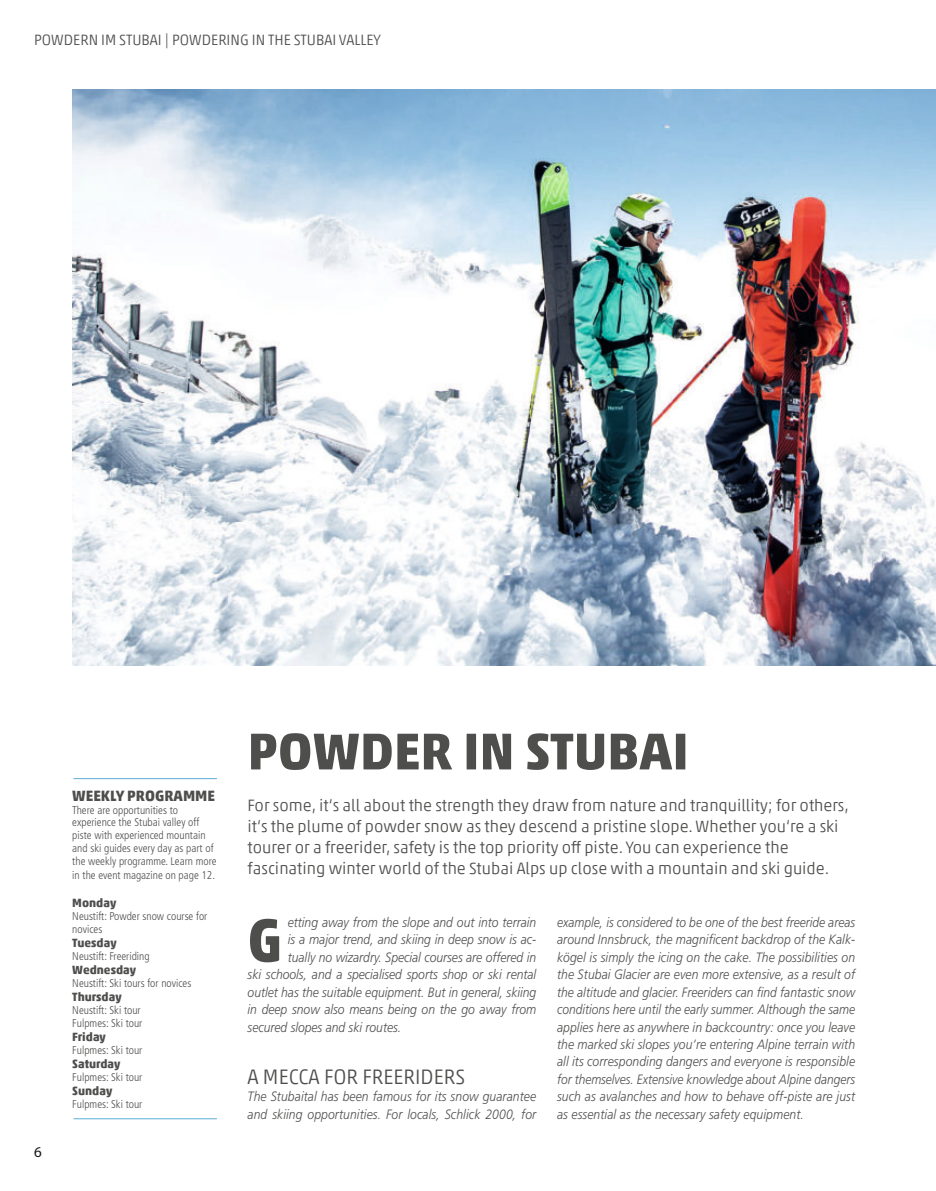
<style>
.page{position:relative;width:936px;height:1191px;background:#fff}
.page>*{position:absolute;margin:0;border:0;box-sizing:border-box;transform-origin:0 0}
.t1{font:700 62.25px "Akko Std";color:#4e4e4d;scale:.89 1}
.t2{font:700 52.5px "Akko Pro";color:#4e4e4d}
.t3{font:300 21px "Akko Pro";color:#4e4e4d}
.t4{font:300 16.5px/21px "Akko Pro";color:#4e4e4d}
.t5{font:300 15px "Akko Pro";color:#4e4e4d}
.t6{font:700 15px "Akko Pro";color:#4e4e4d}
.t7{font:15px "Myriad Pro";color:#151616}
.t8{font:italic 300 13.5px/17.4px "Frutiger LT Std";color:#4e4e4d;text-align:justify;scale:.88 1}
.t9{font:italic 300 13.5px/17.4px "Frutiger LT Std";color:#4e4e4d;scale:.89 1}
.t10{font:700 12px "Akko Pro";color:#4e4e4d}
.t11{font:300 condensed 11.25px/12.8px "Frutiger LT Std";color:#4e4e4d}
</style>
<div class="page">
<hr style="left:74px;top:1118px;width:142px;height:1px;background:#5baeda">
<hr style="left:74px;top:778px;width:142px;height:1px;background:#5baeda">
<img style="left:72px;top:89px;width:863px;height:576px">
<p class="t5" style="left:34px;top:31px;width:348px">POWDERN IM STUBAI | POWDERING IN THE STUBAI VALLEY</p>
<p class="t7" style="left:34px;top:1142px;width:9px">6</p>
<p class="t6" style="left:72px;top:788px;width:144px">WEEKLY PROGRAMME</p>
<p class="t11" style="left:72px;top:804px;width:146px">There are opportunities to experience the Stubai valley off piste with experienced mountain and ski guides every day as part of the weekly programme. Learn more</p>
<p class="t11" style="left:72px;top:869px;width:144px">in the event magazine on page 12.</p>
<p class="t10" style="left:72px;top:897px;width:46px">Monday</p>
<p class="t11" style="left:72px;top:910px;width:137px">Neustift: Powder snow course for novices</p>
<p class="t10" style="left:72px;top:936px;width:46px">Tuesday</p>
<p class="t11" style="left:72px;top:950px;width:79px">Neustift: Freeriding</p>
<p class="t10" style="left:72px;top:963px;width:65px">Wednesday</p>
<p class="t11" style="left:72px;top:977px;width:120px">Neustift: Ski tours for novices</p>
<p class="t10" style="left:72px;top:990px;width:51px">Thursday</p>
<p class="t11" style="left:72px;top:1004px;width:72px">Neustift: Ski tour<br>Fulpmes: Ski tour</p>
<p class="t10" style="left:72px;top:1030px;width:35px">Friday</p>
<p class="t11" style="left:72px;top:1044px;width:72px">Fulpmes: Ski tour</p>
<p class="t10" style="left:72px;top:1057px;width:50px">Saturday</p>
<p class="t11" style="left:72px;top:1071px;width:72px">Fulpmes: Ski tour</p>
<p class="t10" style="left:72px;top:1084px;width:42px">Sunday</p>
<p class="t11" style="left:72px;top:1098px;width:72px">Fulpmes: Ski tour</p>
<h2 class="t2" style="left:247px;top:724px;width:442px">POWDER IN STUBAI</h2>
<p class="t4" style="left:247px;top:795px;width:602px">For some, it‘s all about the strength they draw from nature and tranquillity; for others, it‘s the plume of powder snow as they descend a pristine slope. Whether you‘re a ski tourer or a freerider, safety is the top priority off piste. You can experience the fascinating winter world of the Stubai Alps up close with a mountain and ski guide.</p>
<h1 class="t1" style="left:247px;top:903px;width:40px">G</h1>
<p class="t9" style="left:288px;top:914px;width:280px">etting away from the slope and out into terrain</p>
<p class="t9" style="left:288px;top:931px;width:280px">is a major trend, and skiing in deep snow is ac-</p>
<p class="t9" style="left:288px;top:949px;width:280px">tually no wizardry. Special courses are offered in</p>
<p class="t9" style="left:247px;top:966px;width:326px">ski schools, and a specialised sports shop or ski rental</p>
<p class="t9" style="left:247px;top:983px;width:326px">outlet has the suitable equipment. But in general, skiing</p>
<p class="t9" style="left:247px;top:1001px;width:326px">in deep snow also means being on the go away from</p>
<p class="t9" style="left:247px;top:1018px;width:174px">secured slopes and ski routes.</p>
<h3 class="t3" style="left:247px;top:1063px;width:219px">A MECCA FOR FREERIDERS</h3>
<p class="t9" style="left:247px;top:1088px;width:326px">The Stubaital has been famous for its snow guarantee and skiing opportunities. For locals, Schlick 2000, for</p>
<p class="t8" style="left:557px;top:914px;width:340px">example, is considered to be one of the best freeride areas around Innsbruck, the magnificent backdrop of the Kalk&shy;kögel is simply the icing on the cake. The possibilities on the Stubai Glacier are even more extensive, as a result of the altitude and glacier. Freeriders can find fantastic snow conditions here until the early summer. Although the same applies here as anywhere in backcountry: once you leave the marked ski slopes you‘re entering Alpine terrain with all its corresponding dangers and everyone is responsible for themselves. Extensive knowledge about Alpine dangers such as avalanches and how to behave off-piste are just as essential as the necessary safety equipment.</p>
</div>
